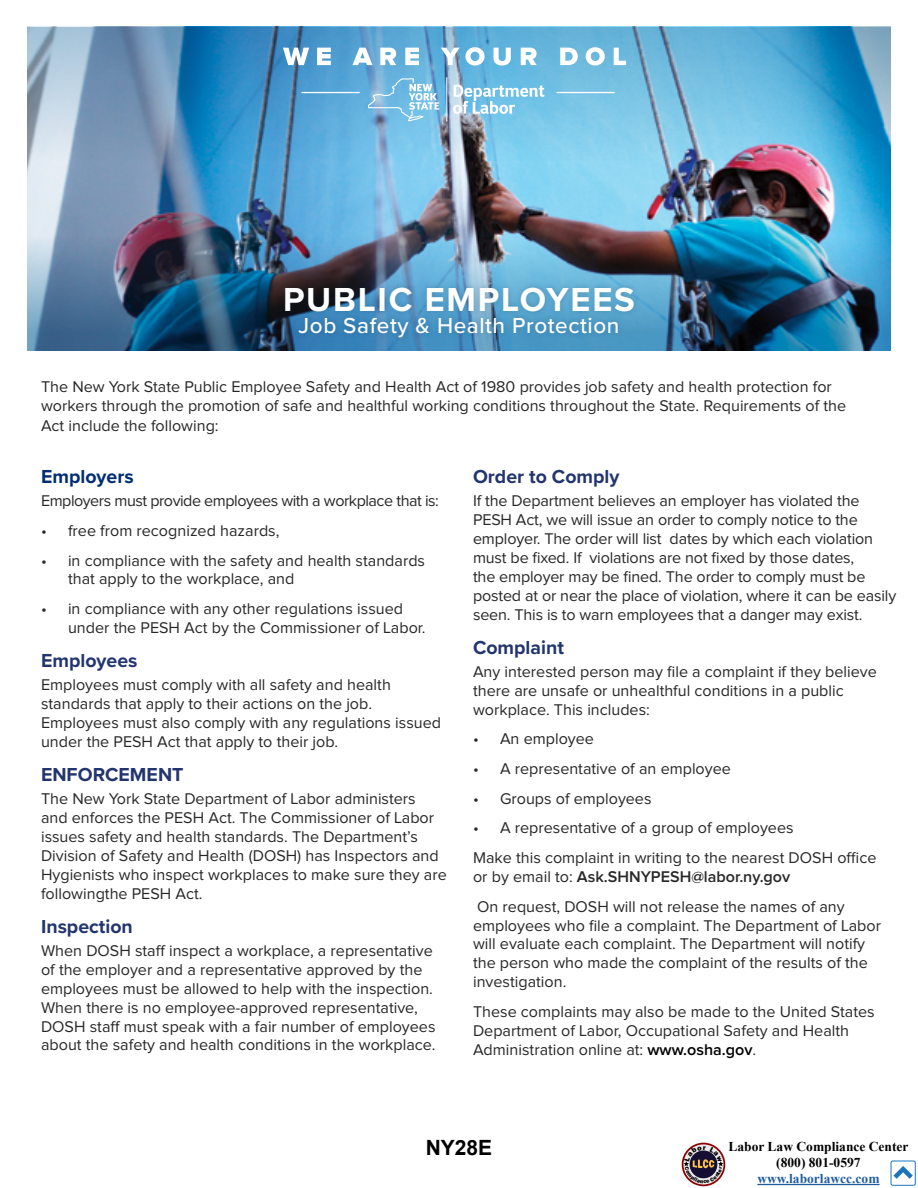
<style>
.page{position:relative;width:918px;height:1188px;background:#fff}
.page>*{position:absolute;margin:0;border:0;box-sizing:border-box;transform-origin:0 0}
.t1{font:700 34.5px "Proxima Nova";letter-spacing:.05em;color:#fff}
.t2{font:500 22.5px "Proxima Nova";letter-spacing:.025em;color:#fff}
.t3{font:700 21px "Arial";color:#000}
.t4{font:700 19.5px "Proxima Nova";color:#23356f}
.t5{font:700 19.5px "Proxima Nova";color:#002d74}
.t6{font:16.2px/18.9px "Proxima Nova";color:#292829}
.t7{font:16.2px "Proxima Nova";letter-spacing:-.03em;color:#292829}
.t8{font:700 13.5px/16.2px "Times New Roman";color:#000;text-align:center}
.t9{font:700 13.5px "Times New Roman";color:#215e9e}
.s1{font-weight:600}
.s2{font-weight:600;color:#000}
</style>
<div class="page">
<img style="left:27px;top:162px;width:864px;height:73px">
<img style="left:27px;top:235px;width:864px;height:116px">
<div style="left:280px;top:281px;width:360px;height:63px;background:#00263a;opacity:.2"></div>
<img style="left:27px;top:27px;width:864px;height:135px">
<hr style="left:556px;top:92px;width:59px;height:1px;background:#fff">
<hr style="left:301px;top:92px;width:59px;height:1px;background:#fff">
<svg style="left:283px;top:48px;width:26px;height:17px"></svg>
<svg style="left:317px;top:48px;width:14px;height:17px"></svg>
<svg style="left:352px;top:48px;width:21px;height:17px"></svg>
<svg style="left:380px;top:48px;width:16px;height:17px"></svg>
<svg style="left:405px;top:48px;width:14px;height:17px"></svg>
<svg style="left:441px;top:47px;width:44px;height:18px"></svg>
<svg style="left:494px;top:48px;width:17px;height:17px"></svg>
<svg style="left:521px;top:48px;width:16px;height:17px"></svg>
<svg style="left:560px;top:48px;width:18px;height:17px"></svg>
<svg style="left:586px;top:47px;width:19px;height:18px"></svg>
<svg style="left:614px;top:48px;width:12px;height:17px"></svg>
<svg style="left:453px;top:85px;width:92px;height:29px"></svg>
<hr style="left:446px;top:77px;width:1px;height:44px;background:#fff">
<svg style="left:368px;top:78px;width:71px;height:43px;background:#89c2e3"></svg>
<hr style="left:757px;top:1184px;width:123px;height:1px;background:#215e9e">
<svg style="left:681px;top:1142px;width:45px;height:45px"></svg>
<svg style="left:682px;top:1143px;width:43px;height:43px"></svg>
<svg style="left:683px;top:1144px;width:41px;height:40px"></svg>
<div style="left:891px;top:1161px;width:25px;height:25px;border:1px solid #1c75bc;border-radius:2px"></div>
<svg style="left:890px;top:1163px;width:26px;height:21px"></svg>
<svg style="left:684px;top:1146px;width:38px;height:37px"></svg>
<h1 class="t1" style="left:283px;top:274px;width:353px">PUBLIC EMPLOYEES</h1>
<h2 class="t2" style="left:299px;top:309px;width:322px">Job Safety &amp; Health Protection</h2>
<p class="t6" style="left:41px;top:377px;width:807px;line-height:19.4px">The New York State Public Employee Safety and Health Act of 1980 provides job safety and health protection for workers through the promotion of safe and healthful working conditions throughout the State. Requirements of the<br>Act include the following:</p>
<p class="t5" style="left:41px;top:462px;width:94px">Employers</p>
<p class="t7" style="left:41px;top:493px;width:399px">Employers must provide employees with a workplace that is:</p>
<p class="t6" style="left:41px;top:522px;width:240px">• free from recognized hazards,</p>
<p class="t6" style="left:68px;top:551px;width:359px;text-indent:-27px">• in compliance with the safety and health standards that apply to the workplace, and</p>
<p class="t6" style="left:68px;top:600px;width:359px;text-indent:-27px">• in compliance with any other regulations issued under the PESH Act by the Commissioner of Labor.</p>
<p class="t4" style="left:41px;top:646px;width:98px">Employees</p>
<p class="t6" style="left:41px;top:676px;width:402px">Employees must comply with all safety and health standards that apply to their actions on the job.<br>Employees must also comply with any regulations issued under the PESH Act that apply to their job.</p>
<p class="t4" style="left:41px;top:760px;width:144px">ENFORCEMENT</p>
<p class="t6" style="left:41px;top:790px;width:407px">The New York State Department of Labor administers<br>and enforces the PESH Act. The Commissioner of Labor issues safety and health standards. The Department’s Division of Safety and Health (DOSH) has Inspectors and Hygienists who inspect workplaces to make sure they are followingthe PESH Act.</p>
<p class="t4" style="left:41px;top:912px;width:93px">Inspection</p>
<p class="t6" style="left:41px;top:942px;width:396px">When DOSH staff inspect a workplace, a representative of the employer and a representative approved by the employees must be allowed to help with the inspection.<br>When there is no employee-approved representative, DOSH staff must speak with a fair number of employees about the safety and health conditions in the workplace.</p>
<p class="t4" style="left:473px;top:462px;width:148px">Order to Comply</p>
<p class="t6" style="left:473px;top:492px;width:425px">If the Department believes an employer has violated the PESH Act, we will issue an order to comply notice to the employer. The order will list dates by which each violation must be fixed. If violations are not fixed by those dates,<br>the employer may be fined. The order to comply must be posted at or near the place of violation, where it can be easily seen. This is to warn employees that a danger may exist.</p>
<p class="t4" style="left:473px;top:633px;width:92px">Complaint</p>
<p class="t6" style="left:473px;top:663px;width:405px">Any interested person may file a complaint if they believe there are unsafe or unhealthful conditions in a public workplace. This includes:</p>
<p class="t6" style="left:473px;top:730px;width:122px">• An employee</p>
<p class="t6" style="left:473px;top:760px;width:259px">• A representative of an employee</p>
<p class="t6" style="left:473px;top:790px;width:180px">• Groups of employees</p>
<p class="t6" style="left:473px;top:814px;width:405px;line-height:29.7px">• A representative of a group of employees<br>Make this complaint in writing to the nearest DOSH office</p>
<p class="t6" style="left:473px;top:862px;width:373px;line-height:29.7px">or by email to: <span class="s1">Ask.SHNYPESH@labor.ny.gov<br></span>On request, DOSH will not release the names of any</p>
<p class="t6" style="left:473px;top:916px;width:410px">employees who file a complaint. The Department of Labor will evaluate each complaint. The Department will notify the person who made the complaint of the results of the investigation.</p>
<p class="t6" style="left:473px;top:1003px;width:403px">These complaints may also be made to the United States<br>Department of Labor, Occupational Safety and Health<br>Administration online at: <span class="s2">www.osha.gov</span>.</p>
<p class="t3" style="left:426px;top:1133px;width:68px">NY28E</p>
<p class="t8" style="left:729px;top:1138px;width:182px">Labor Law Compliance Center (800) 801-0597</p>
<p class="t9" style="left:757px;top:1169px;width:124px">www.laborlawcc.com</p>
</div>
